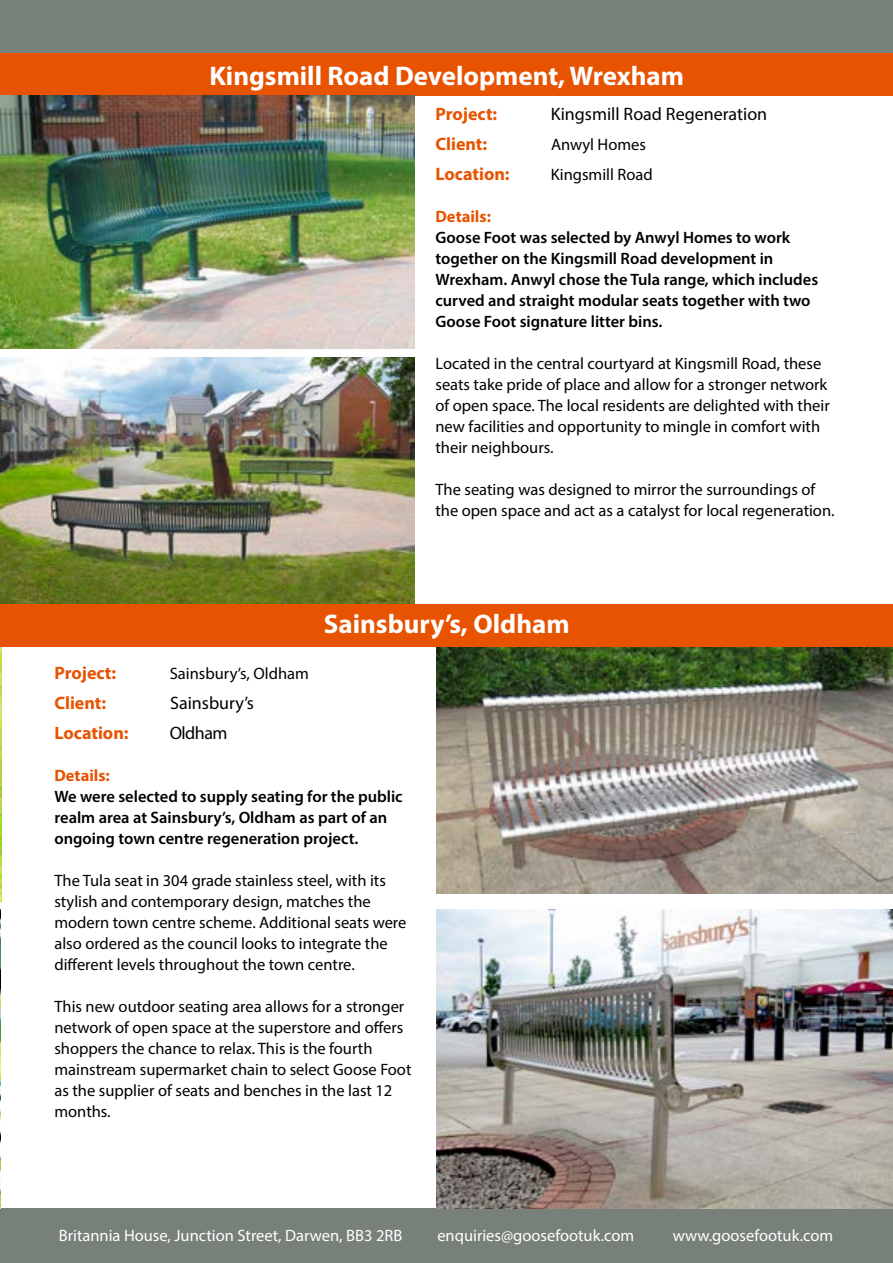
<style>
.page{position:relative;width:893px;height:1263px;background:#fff}
.page>*{position:absolute;margin:0;border:0;box-sizing:border-box;transform-origin:0 0}
.t1{font:700 27px "Myriad Pro";color:#fff}
.t2{font:700 18px "Myriad Pro";color:#e75300}
.t3{font:18px "Myriad Pro";color:#000}
.t4{font:16.5px/21px "Myriad Pro";color:#000}
.t5{font:600 16.5px/21px "Myriad Pro";color:#000}
.t6{font:16.5px "Myriad Pro";color:#fff}
.t7{font:700 16.5px "Myriad Pro";color:#e75300}
</style>
<div class="page">
<div style="left:0;top:0;width:893px;height:96px;background:#778179"></div>
<div style="left:0;top:53px;width:893px;height:43px;background:#e75300"></div>
<div style="left:0;top:1209px;width:893px;height:54px;background:#778179"></div>
<img style="left:436px;top:646px;width:457px;height:247px">
<img style="left:1px;top:357px;width:413px;height:247px">
<img style="left:0;top:646px;width:1px;height:255px">
<img style="left:436px;top:909px;width:457px;height:300px">
<img style="left:1px;top:96px;width:413px;height:253px">
<img style="left:0;top:909px;width:1px;height:300px">
<div style="left:0;top:604px;width:893px;height:42px;background:#e75300"></div>
<h1 class="t1" style="left:209px;top:58px;width:476px">Kingsmill Road Development, Wrexham</h1>
<p class="t2" style="left:435px;top:102px;width:63px">Project:</p>
<p class="t3" style="left:551px;top:103px;width:218px">Kingsmill Road Regeneration</p>
<p class="t2" style="left:435px;top:132px;width:53px">Client:</p>
<p class="t4" style="left:551px;top:133px;width:96px">Anwyl Homes</p>
<p class="t2" style="left:435px;top:162px;width:76px">Location:</p>
<p class="t4" style="left:551px;top:163px;width:104px">Kingsmill Road</p>
<p class="t7" style="left:435px;top:205px;width:57px">Details:</p>
<p class="t5" style="left:435px;top:226px;width:384px">Goose Foot was selected by Anwyl Homes to work together on the Kingsmill Road development in Wrexham. Anwyl chose the Tula range, which includes curved and straight modular seats together with two Goose Foot signature litter bins.</p>
<p class="t4" style="left:435px;top:352px;width:396px">Located in the central courtyard at Kingsmill Road, these seats take pride of place and allow for a stronger network of open space. The local residents are delighted with their new facilities and opportunity to mingle in comfort with their neighbours.</p>
<p class="t4" style="left:435px;top:478px;width:401px">The seating was designed to mirror the surroundings of the open space and act as a catalyst for local regeneration.</p>
<h1 class="t1" style="left:324px;top:606px;width:247px">Sainsbury’s, Oldham</h1>
<p class="t2" style="left:54px;top:661px;width:63px">Project:</p>
<p class="t4" style="left:170px;top:663px;width:141px">Sainsbury’s, Oldham</p>
<p class="t2" style="left:54px;top:691px;width:53px">Client:</p>
<p class="t3" style="left:170px;top:692px;width:86px">Sainsbury’s</p>
<p class="t2" style="left:54px;top:721px;width:76px">Location:</p>
<p class="t3" style="left:170px;top:722px;width:59px">Oldham</p>
<p class="t7" style="left:54px;top:765px;width:57px">Details:</p>
<p class="t5" style="left:54px;top:785px;width:350px">We were selected to supply seating for the public realm area at Sainsbury’s, Oldham as part of an ongoing town centre regeneration project.</p>
<p class="t4" style="left:54px;top:870px;width:353px">The Tula seat in 304 grade stainless steel, with its stylish and contemporary design, matches the modern town centre scheme. Additional seats were also ordered as the council looks to integrate the different levels throughout the town centre.</p>
<p class="t4" style="left:54px;top:996px;width:359px">This new outdoor seating area allows for a stronger network of open space at the superstore and offers shoppers the chance to relax. This is the fourth mainstream supermarket chain to select Goose Foot as the supplier of seats and benches in the last 12 months.</p>
<p class="t6" style="left:59px;top:1225px;width:345px">Britannia House, Junction Street, Darwen, BB3 2RB</p>
<p class="t6" style="left:437px;top:1225px;width:198px">enquiries@goosefootuk.com</p>
<p class="t6" style="left:673px;top:1225px;width:162px">www.goosefootuk.com</p>
</div>
